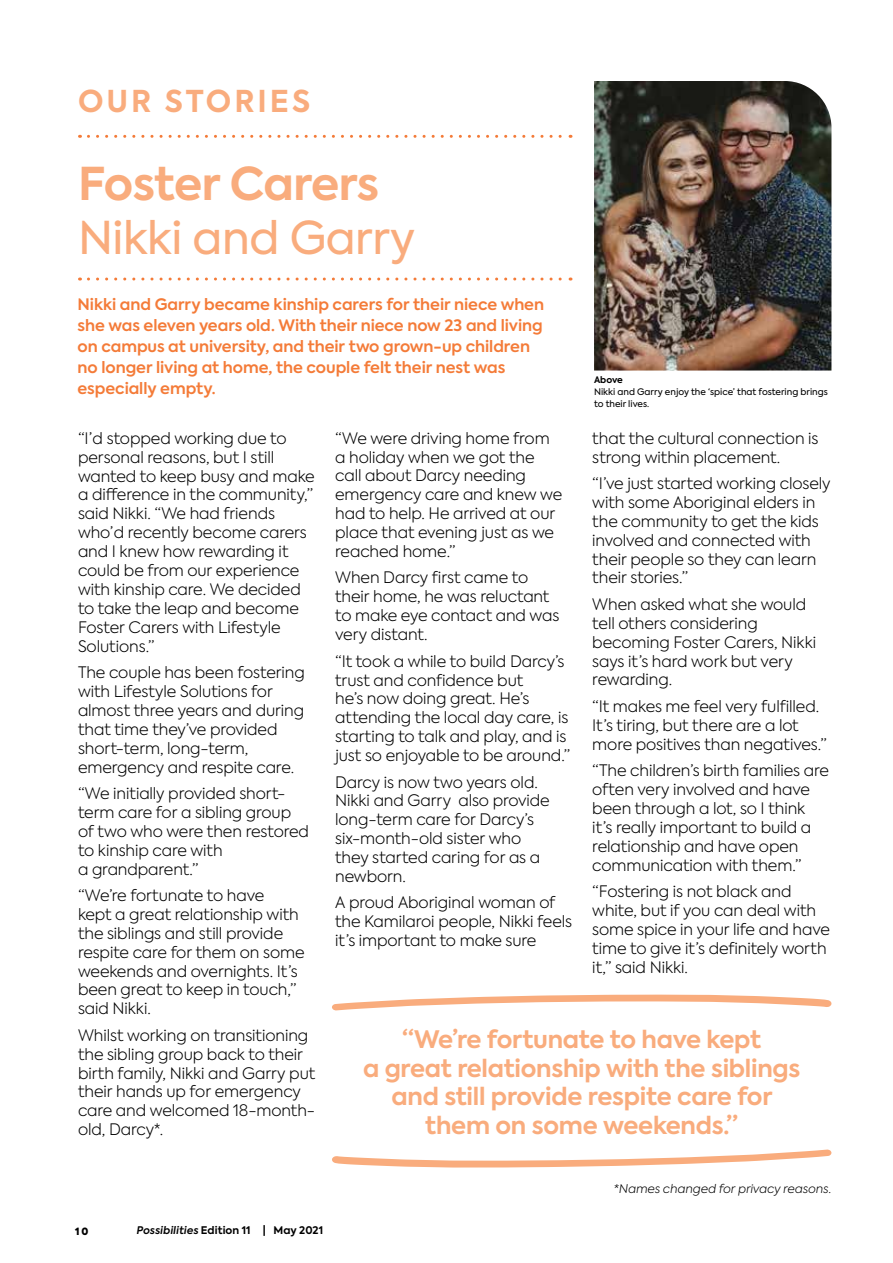
<style>
.page{position:relative;width:893px;height:1263px;background:#fff}
.page>*{position:absolute;margin:0;border:0;box-sizing:border-box;transform-origin:0 0}
.t1{font:45px "Axiforma";letter-spacing:-.01em;color:#f9ac7d}
.t2{font:700 45px "Axiforma";letter-spacing:-.015em;color:#f9ac7d}
.t3{font:700 30px "Axiforma";letter-spacing:.1em;color:#f9ac7d}
.t4{font:700 24px/28.8px "Axiforma";letter-spacing:-.01em;color:#f9ac7d;text-align:center}
.t5{font:300 15.75px/18.9px "Axiforma";letter-spacing:-.005em;color:#000}
.t6{font:600 15.75px/21px "Axiforma";letter-spacing:-.005em;color:#f47b38}
.t7{font:italic 300 12px "Axiforma";letter-spacing:.005em;color:#000}
.t8{font:700 10.5px "Axiforma";letter-spacing:.01em;color:#000}
.t9{font:900 10.05px "Axiforma";color:#000}
.t10{font:9px/12px "Axiforma";color:#000}
.t11{font:700 9px "Axiforma";letter-spacing:-.015em;color:#000}
.s1{font-weight:600;font-style:italic}
</style>
<div class="page">
<img style="left:594px;top:81px;width:237px;height:289px">
<svg style="left:88px;top:278px;width:483px;height:3px"></svg>
<svg style="left:88px;top:135px;width:483px;height:3px"></svg>
<svg style="left:332px;top:994px;width:500px;height:16px"></svg>
<svg style="left:332px;top:1149px;width:499px;height:18px"></svg>
<h2 class="t3" style="left:78px;top:80px;width:234px">OUR STORIES</h2>
<h1 class="t2" style="left:78px;top:152px;width:303px">Foster Carers</h1>
<h1 class="t1" style="left:78px;top:208px;width:339px">Nikki and Garry</h1>
<p class="t6" style="left:78px;top:294px;width:468px">Nikki and Garry became kinship carers for their niece when she was eleven years old. With their niece now 23 and living on campus at university, and their two grown-up children no longer living at home, the couple felt their nest was especially empty.</p>
<p class="t11" style="left:594px;top:374px;width:30px">Above</p>
<p class="t10" style="left:594px;top:386px;width:235px">Nikki and Garry enjoy the ‘spice’ that fostering brings to their lives.</p>
<p class="t5" style="left:78px;top:428px;width:238px">“I’d stopped working due to personal reasons, but I still wanted to keep busy and make a difference in the community,” said Nikki. “We had friends who’d recently become carers and I knew how rewarding it could be from our experience with kinship care. We decided to take the leap and become<br>Foster Carers with Lifestyle<br>Solutions.”</p>
<p class="t5" style="left:78px;top:663px;width:228px">The couple has been fostering with Lifestyle Solutions for almost three years and during that time they’ve provided short-term, long-term, emergency and respite care.</p>
<p class="t5" style="left:78px;top:784px;width:233px">“We initially provided short&shy;term care for a sibling group of two who were then restored to kinship care with<br>a grandparent.”</p>
<p class="t5" style="left:78px;top:886px;width:228px">“We’re fortunate to have<br>kept a great relationship with the siblings and still provide respite care for them on some weekends and overnights. It’s been great to keep in touch,” said Nikki.</p>
<p class="t5" style="left:78px;top:1025px;width:239px">Whilst working on transitioning the sibling group back to their birth family, Nikki and Garry put their hands up for emergency care and welcomed 18-month&shy;old, Darcy*.</p>
<p class="t5" style="left:335px;top:428px;width:229px">“We were driving home from a holiday when we got the call about Darcy needing emergency care and knew we had to help. He arrived at our place that evening just as we reached home.”</p>
<p class="t5" style="left:335px;top:568px;width:226px">When Darcy first came to their home, he was reluctant to make eye contact and was very distant.</p>
<p class="t5" style="left:335px;top:651px;width:237px">“It took a while to build Darcy’s trust and confidence but<br>he’s now doing great. He’s attending the local day care, is starting to talk and play, and is just so enjoyable to be around.”</p>
<p class="t5" style="left:335px;top:772px;width:216px">Darcy is now two years old.<br>Nikki and Garry also provide long-term care for Darcy’s six-month-old sister who they started caring for as a newborn.</p>
<p class="t5" style="left:335px;top:893px;width:239px">A proud Aboriginal woman of the Kamilaroi people, Nikki feels it’s important to make sure</p>
<p class="t5" style="left:592px;top:428px;width:228px">that the cultural connection is strong within placement.</p>
<p class="t5" style="left:592px;top:474px;width:240px">“I’ve just started working closely with some Aboriginal elders in the community to get the kids involved and connected with their people so they can learn their stories.”</p>
<p class="t5" style="left:592px;top:595px;width:225px">When asked what she would tell others considering becoming Foster Carers, Nikki says it’s hard work but very rewarding.</p>
<p class="t5" style="left:592px;top:697px;width:236px">“It makes me feel very fulfilled.<br>It’s tiring, but there are a lot more positives than negatives.”</p>
<p class="t5" style="left:592px;top:761px;width:238px">“The children’s birth families are often very involved and have been through a lot, so I think it’s really important to build a relationship and have open communication with them.”</p>
<p class="t5" style="left:592px;top:882px;width:239px">“Fostering is not black and white, but if you can deal with some spice in your life and have time to give it’s definitely worth it,” said Nikki.</p>
<h3 class="t4" style="left:363px;top:1025px;width:439px">“We’re fortunate to have kept<br>a great relationship with the siblings and still provide respite care for them on some weekends.”</h3>
<p class="t9" style="left:75px;top:1224px;width:15px">10</p>
<p class="t8" style="left:136px;top:1223px;width:188px"><span class="s1">Possibilities</span> Edition 11 | May 2021</p>
<p class="t7" style="left:613px;top:1180px;width:219px">*Names changed for privacy reasons.</p>
</div>
